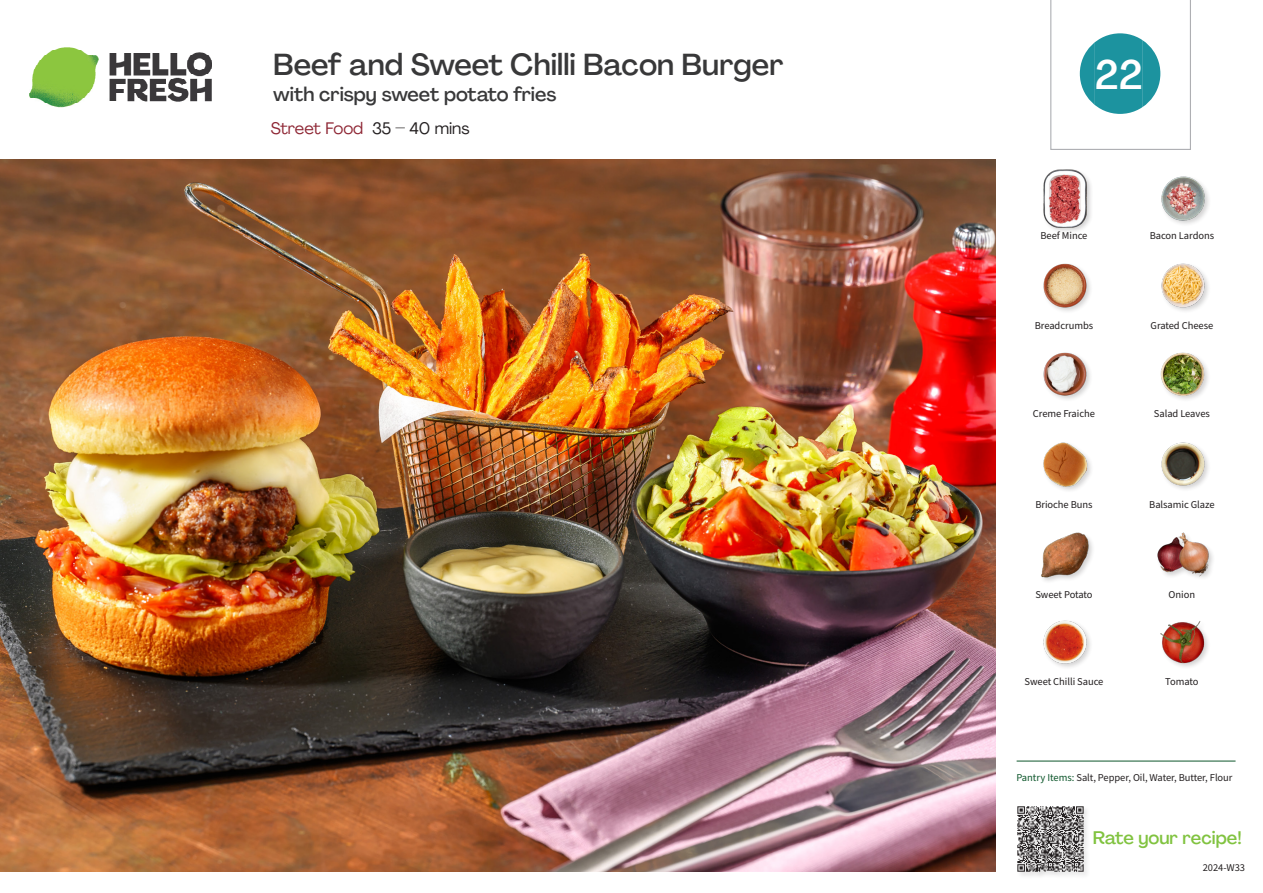
<style>
.page{position:relative;width:1263px;height:893px;background:#fff}
.page>*{position:absolute;margin:0;border:0;box-sizing:border-box;transform-origin:0 0}
._24_Recipe_Nr_Bag{font:500 40.5px "Agrandir";color:#fff}
._15_Titel_UK{font:500 30px "Agrandir";color:#383839}
._15_Titel_UK-2{font:500 19.5px "Agrandir";color:#383839}
.t1{font:500 18px "Agrandir";color:#81c340}
._02_Box_Type{font:16.5px "Agrandir";color:#8e2634}
._18_FRONT_ingredients_UK{font:10.5px "Source Sans Pro";letter-spacing:-.005em;color:#231f20}
.t2{font:10.5px "Source Sans Variable";letter-spacing:-.005em;color:#231f20}
.s1{color:#231f20}
.s2{font-family:"Source Sans Pro";color:#0e572c}
</style>
<div class="page">
<img style="left:30px;top:47px;width:181px;height:61px">
<img style="left:0;top:159px;width:995px;height:713px">
<hr style="left:1016px;top:761px;width:219px;height:1px;background:#0e572c">
<div style="left:1017px;top:805px;width:74px;height:74px;background:#f9f9f9"></div>
<img style="left:1017px;top:806px;width:69px;height:69px">
<img style="left:1161px;top:176px;width:48px;height:48px">
<div style="left:1042px;top:169px;width:52px;height:65px;background:#231f20;opacity:.2"></div>
<img style="left:1042px;top:170px;width:52px;height:57px">
<img style="left:1161px;top:263px;width:48px;height:48px">
<img style="left:1043px;top:263px;width:48px;height:48px">
<img style="left:1160px;top:352px;width:48px;height:48px">
<img style="left:1043px;top:352px;width:47px;height:48px">
<img style="left:1161px;top:442px;width:48px;height:47px">
<img style="left:1043px;top:442px;width:48px;height:49px">
<img style="left:1157px;top:532px;width:55px;height:46px">
<img style="left:1041px;top:532px;width:52px;height:49px">
<img style="left:1160px;top:621px;width:48px;height:46px">
<img style="left:1043px;top:620px;width:48px;height:48px">
<svg style="left:1050px;top:0;width:141px;height:150px"></svg>
<p class="_15_Titel_UK" style="left:273px;top:46px;width:512px">Beef and Sweet Chilli Bacon Burger</p>
<p class="_15_Titel_UK-2" style="left:273px;top:82px;width:285px">with crispy sweet potato fries</p>
<p class="_02_Box_Type" style="left:271px;top:118px;width:200px">Street Food <span class="s1">35 – 40 mins</span></p>
<p class="_24_Recipe_Nr_Bag" style="left:1095px;top:50px;width:49px">22</p>
<p class="_18_FRONT_ingredients_UK" style="left:1040px;top:229px;width:48px">Beef Mince</p>
<p class="_18_FRONT_ingredients_UK" style="left:1150px;top:229px;width:66px">Bacon Lardons</p>
<p class="_18_FRONT_ingredients_UK" style="left:1035px;top:319px;width:60px">Breadcrumbs</p>
<p class="_18_FRONT_ingredients_UK" style="left:1150px;top:319px;width:64px">Grated Cheese</p>
<p class="_18_FRONT_ingredients_UK" style="left:1033px;top:407px;width:64px">Creme Fraiche</p>
<p class="_18_FRONT_ingredients_UK" style="left:1154px;top:407px;width:57px">Salad Leaves</p>
<p class="_18_FRONT_ingredients_UK" style="left:1035px;top:498px;width:59px">Brioche Buns</p>
<p class="_18_FRONT_ingredients_UK" style="left:1149px;top:498px;width:67px">Balsamic Glaze</p>
<p class="_18_FRONT_ingredients_UK" style="left:1035px;top:587px;width:59px">Sweet Potato</p>
<p class="_18_FRONT_ingredients_UK" style="left:1169px;top:587px;width:28px">Onion</p>
<p class="_18_FRONT_ingredients_UK" style="left:1024px;top:674px;width:80px">Sweet Chilli Sauce</p>
<p class="_18_FRONT_ingredients_UK" style="left:1165px;top:674px;width:35px">Tomato</p>
<p class="t2" style="left:1016px;top:771px;width:218px"><span class="s2">Pantry Items:</span> Salt, Pepper, Oil, Water, Butter, Flour</p>
<h3 class="t1" style="left:1093px;top:827px;width:150px">Rate your recipe!</h3>
<p class="t2" style="left:1203px;top:861px;width:44px">2024-W33</p>
</div>
